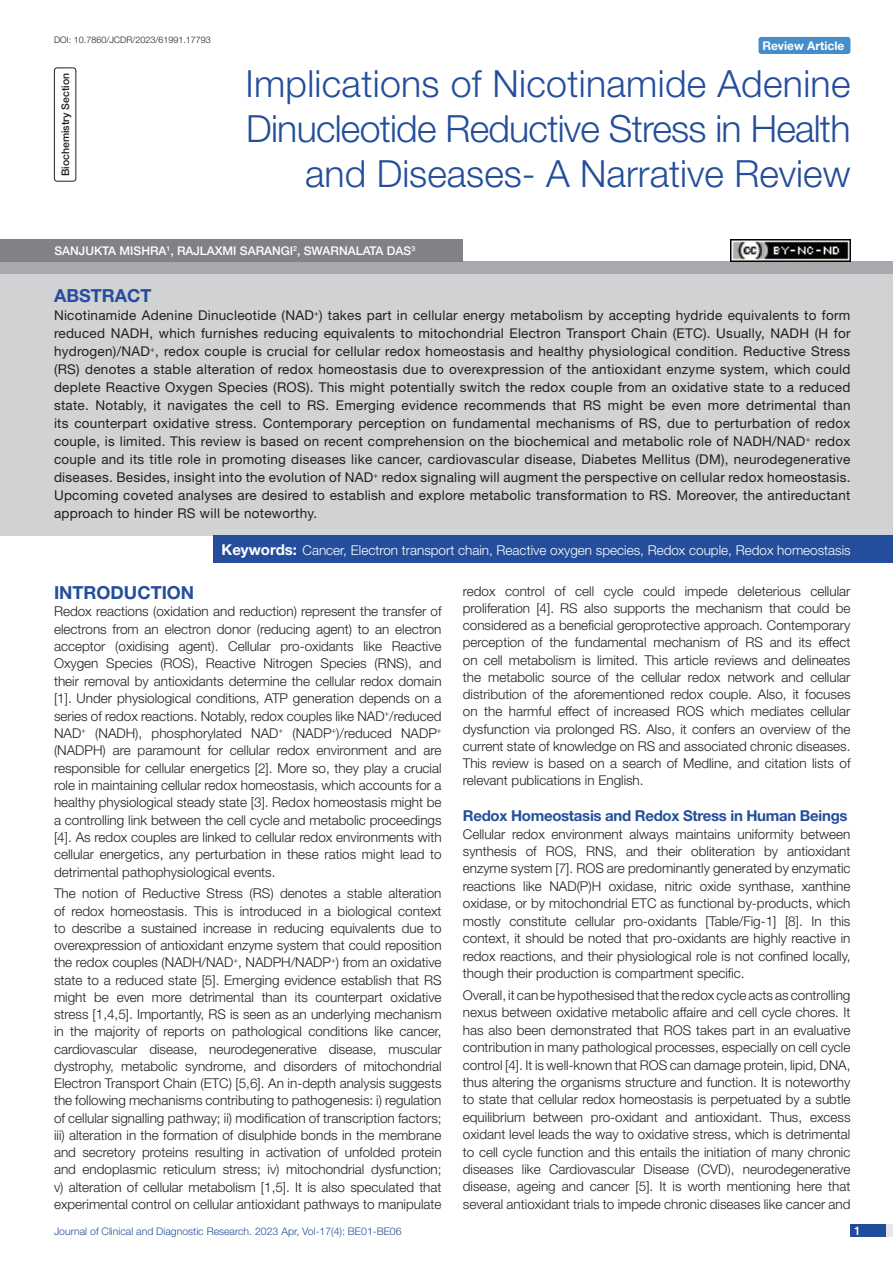
<style>
.page{position:relative;width:893px;height:1263px;background:#fff}
.page>*{position:absolute;margin:0;border:0;box-sizing:border-box;transform-origin:0 0}
.t1{font:300 37.5px/45px "Helvetica Neue";color:#244e9b;text-align:right}
.Heading{font:700 18px "Helvetica Neue";color:#244e9b}
.Abstract_head{font:700 18px "Helvetica Neue";color:#244e9b}
.HEAD_2{font:700 15px "Helvetica Neue";letter-spacing:-.02em;color:#244e9b}
.Body_text{font:300 13.5px/17.4px "Helvetica Neue";color:#231f20;text-align:justify}
.Abstract_Text{font:13.5px/18px "Helvetica Neue";letter-spacing:.02em;color:#231f20;text-align:justify}
.Key_words{font:300 13.5px "Helvetica Neue";color:#fff}
.Author{font:500 12px "Helvetica Neue";color:#fff}
.t2{font:700 12px "Helvetica Neue";color:#fff}
.t3{font:300 10.5px "Helvetica Neue";color:#244e9b}
.section{font:500 10.5px "Helvetica Neue";color:#231f20}
.DOI{font:300 9px "Helvetica Neue";color:#231f20}
.s1{font-weight:700;font-size:15px}
</style>
<div class="page">
<div style="left:850px;top:1224px;width:43px;height:13px;background:#e6e7e9"></div>
<div style="left:850px;top:1224px;width:35px;height:13px;background:#214c99"></div>
<div style="left:758px;top:37px;width:92px;height:17px;background:#468ecb;border-radius:3px"></div>
<div style="left:54px;top:68px;width:22px;height:114px;border:1px solid #231f20;border-radius:3px"></div>
<div style="left:0;top:262px;width:893px;height:12px;background:#a8a9ad"></div>
<div style="left:0;top:239px;width:463px;height:23px;background:#808285"></div>
<div style="left:0;top:274px;width:893px;height:261px;background:#d1d2d4"></div>
<div style="left:213px;top:535px;width:680px;height:28px;background:#244e9b"></div>
<img style="left:730px;top:239px;width:120px;height:23px">
<p class="DOI" style="left:54px;top:35px;width:158px">DOI: 10.7860/JCDR/2023/61991.17793</p>
<p class="t2" style="left:762px;top:38px;width:83px">Review Article</p>
<p class="section" style="left:59px;top:176px;width:104px;rotate:-90deg">BIOCHEMISTRY SECTION</p>
<p class="t1" style="left:245px;top:60px;width:607px">Implications of Nicotinamide Adenine<br>Dinucleotide Reductive Stress in Health and Diseases- A Narrative Review</p>
<p class="Author" style="left:54px;top:244px;width:362px">SANJUKTA MISHRA<sup>1</sup>, RAJLAXMI SARANGI<sup>2</sup>, SWARNALATA DAS<sup>3</sup></p>
<p class="Abstract_head" style="left:54px;top:284px;width:99px">ABSTRACT</p>
<p class="Abstract_Text" style="left:54px;top:306px;width:798px">Nicotinamide Adenine Dinucleotide (NAD<sup>+</sup>) takes part in cellular energy metabolism by accepting hydride equivalents to form reduced NADH, which furnishes reducing equivalents to mitochondrial Electron Transport Chain (ETC). Usually, NADH (H for hydrogen)/NAD<sup>+</sup>, redox couple is crucial for cellular redox homeostasis and healthy physiological condition. Reductive Stress (RS) denotes a stable alteration of redox homeostasis due to overexpression of the antioxidant enzyme system, which could deplete Reactive Oxygen Species (ROS). This might potentially switch the redox couple from an oxidative state to a reduced state. Notably, it navigates the cell to RS. Emerging evidence recommends that RS might be even more detrimental than its counterpart oxidative stress. Contemporary perception on fundamental mechanisms of RS, due to perturbation of redox couple, is limited. This review is based on recent comprehension on the biochemical and metabolic role of NADH/NAD<sup>+</sup> redox couple and its title role in promoting diseases like cancer, cardiovascular disease, Diabetes Mellitus (DM), neurodegenerative diseases. Besides, insight into the evolution of NAD<sup>+</sup> redox signaling will augment the perspective on cellular redox homeostasis.<br>Upcoming coveted analyses are desired to establish and explore metabolic transformation to RS. Moreover, the antireductant approach to hinder RS will be noteworthy.</p>
<p class="Key_words" style="left:222px;top:542px;width:631px"><span class="s1">Keywords:</span> Cancer, Electron transport chain, Reactive oxygen species, Redox couple, Redox homeostasis</p>
<p class="Heading" style="left:54px;top:581px;width:142px">INTRODUCTION</p>
<p class="Body_text" style="left:54px;top:602px;width:389px">Redox reactions (oxidation and reduction) represent the transfer of electrons from an electron donor (reducing agent) to an electron acceptor (oxidising agent). Cellular pro-oxidants like Reactive Oxygen Species (ROS), Reactive Nitrogen Species (RNS), and their removal by antioxidants determine the cellular redox domain [1]. Under physiological conditions, ATP generation depends on a series of redox reactions. Notably, redox couples like NAD<sup>+</sup>/reduced NAD<sup>+</sup> (NADH), phosphorylated NAD<sup>+</sup> (NADP<sup>+</sup>)/reduced NADP<sup>+ </sup>(NADPH) are paramount for cellular redox environment and are responsible for cellular energetics [2]. More so, they play a crucial role in maintaining cellular redox homeostasis, which accounts for a healthy physiological steady state [3]. Redox homeostasis might be a controlling link between the cell cycle and metabolic proceedings [4]. As redox couples are linked to cellular redox environments with cellular energetics, any perturbation in these ratios might lead to detrimental pathophysiological events.</p>
<p class="Body_text" style="left:54px;top:884px;width:389px">The notion of Reductive Stress (RS) denotes a stable alteration of redox homeostasis. This is introduced in a biological context to describe a sustained increase in reducing equivalents due to overexpression of antioxidant enzyme system that could reposition the redox couples (NADH/NAD<sup>+</sup>, NADPH/NADP<sup>+</sup>) from an oxidative state to a reduced state [5]. Emerging evidence establish that RS might be even more detrimental than its counterpart oxidative stress [1,4,5]. Importantly, RS is seen as an underlying mechanism in the majority of reports on pathological conditions like cancer, cardiovascular disease, neurodegenerative disease, muscular dystrophy, metabolic syndrome, and disorders of mitochondrial Electron Transport Chain (ETC) [5,6]. An in-depth analysis suggests the following mechanisms contributing to pathogenesis: i) regulation of cellular signalling pathway; ii) modification of transcription factors; iii) alteration in the formation of disulphide bonds in the membrane and secretory proteins resulting in activation of unfolded protein and endoplasmic reticulum stress; iv) mitochondrial dysfunction; v) alteration of cellular metabolism [1,5]. It is also speculated that experimental control on cellular antioxidant pathways to manipulate</p>
<p class="Body_text" style="left:463px;top:582px;width:389px">redox control of cell cycle could impede deleterious cellular proliferation [4]. RS also supports the mechanism that could be considered as a beneficial geroprotective approach. Contemporary perception of the fundamental mechanism of RS and its effect on cell metabolism is limited. This article reviews and delineates the metabolic source of the cellular redox network and cellular distribution of the aforementioned redox couple. Also, it focuses on the harmful effect of increased ROS which mediates cellular dysfunction via prolonged RS. Also, it confers an overview of the current state of knowledge on RS and associated chronic diseases.<br>This review is based on a search of Medline, and citation lists of relevant publications in English.</p>
<p class="HEAD_2" style="left:463px;top:806px;width:386px">Redox Homeostasis and Redox Stress in Human Beings</p>
<p class="Body_text" style="left:463px;top:825px;width:389px">Cellular redox environment always maintains uniformity between synthesis of ROS, RNS, and their obliteration by antioxidant enzyme system [7]. ROS are predominantly generated by enzymatic reactions like NAD(P)H oxidase, nitric oxide synthase, xanthine oxidase, or by mitochondrial ETC as functional by-products, which mostly constitute cellular pro-oxidants [Table/Fig-1] [8]. In this context, it should be noted that pro-oxidants are highly reactive in redox reactions, and their physiological role is not confined locally, though their production is compartment specific.</p>
<p class="Body_text" style="left:463px;top:986px;width:389px">Overall, it can be hypothesised that the redox cycle acts as controlling nexus between oxidative metabolic affaire and cell cycle chores. It has also been demonstrated that ROS takes part in an evaluative contribution in many pathological processes, especially on cell cycle control [4]. It is well-known that ROS can damage protein, lipid, DNA, thus altering the organisms structure and function. It is noteworthy to state that cellular redox homeostasis is perpetuated by a subtle equilibrium between pro-oxidant and antioxidant. Thus, excess oxidant level leads the way to oxidative stress, which is detrimental to cell cycle function and this entails the initiation of many chronic diseases like Cardiovascular Disease (CVD), neurodegenerative disease, ageing and cancer [5]. It is worth mentioning here that several antioxidant trials to impede chronic diseases like cancer and</p>
<p class="t3" style="left:54px;top:1225px;width:349px">Journal of Clinical and Diagnostic Research. 2023 Apr, Vol-17(4): BE01-BE06</p>
<p class="Author" style="left:854px;top:1223px;width:8px">1</p>
</div>
